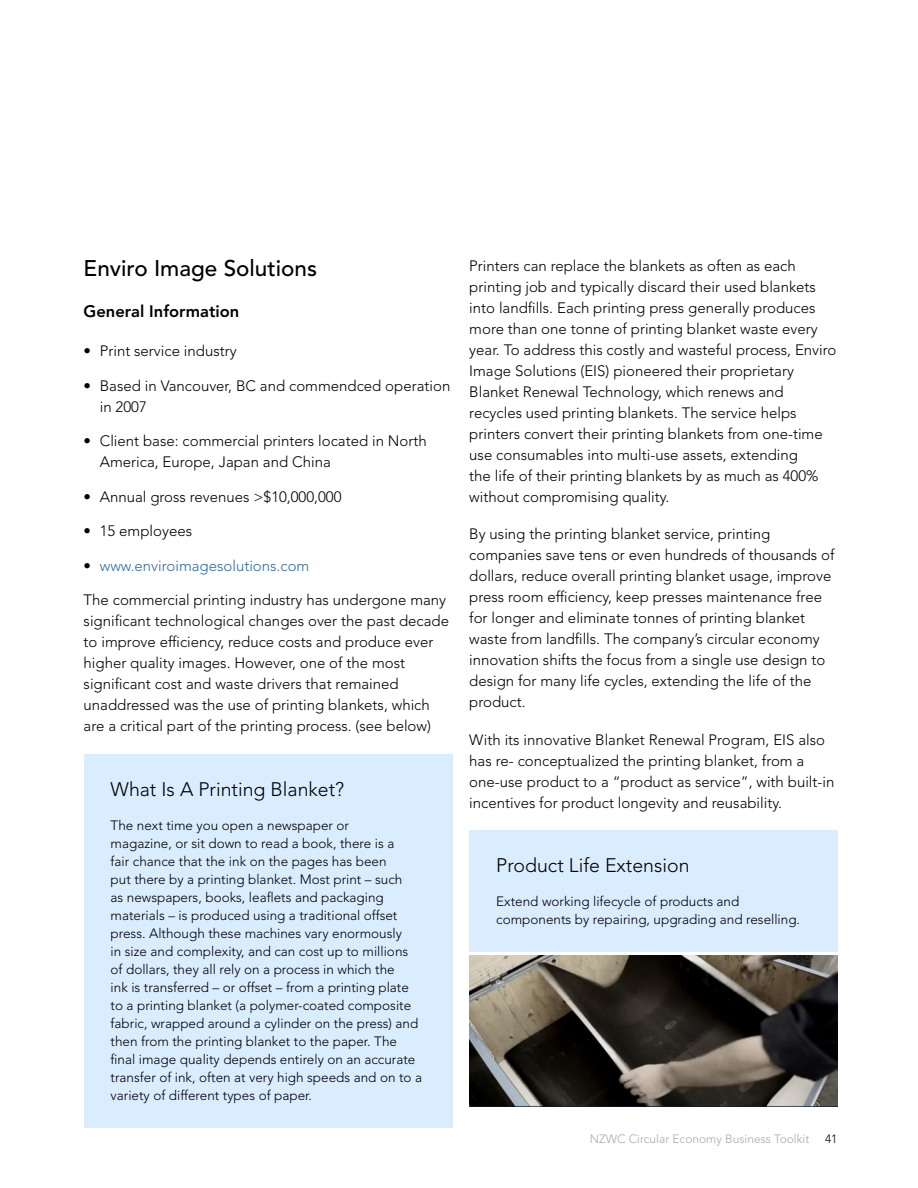
<style>
.page{position:relative;width:918px;height:1188px;background:#fff}
.page>*{position:absolute;margin:0;border:0;box-sizing:border-box;transform-origin:0 0}
.t1{font:500 22.5px "Avenir LT Std";color:#000}
.t2{font:300 19.5px "Avenir LT Std";color:#000}
.t3{font:800 16.5px "Avenir LT Std";color:#000}
.t4{font:300 15px/21px "Avenir LT Std";color:#000}
.t5{font:300 15px "Avenir LT Std";color:#286bac}
.t6{font:300 13.5px/18px "Avenir LT Std";color:#000}
.t7{font:300 12px "Avenir LT Std";color:#a7a9ac}
.t8{font:300 12px "Avenir LT Std";color:#000}
.s1{color:#000}
</style>
<div class="page">
<svg style="left:84px;top:754px;width:754px;height:374px"></svg>
<h1 class="t1" style="left:84px;top:255px;width:235px">Enviro Image Solutions</h1>
<p class="t3" style="left:84px;top:302px;width:157px">General Information</p>
<p class="t4" style="left:84px;top:341px;width:155px">• Print service industry</p>
<p class="t4" style="left:100px;top:375px;width:352px;text-indent:-16px">• Based in Vancouver, BC and commendced operation in 2007</p>
<p class="t4" style="left:100px;top:431px;width:329px;text-indent:-16px">• Client base: commercial printers located in North<br>America, Europe, Japan and China</p>
<p class="t4" style="left:84px;top:486px;width:259px">• Annual gross revenues &gt;$10,000,000</p>
<p class="t4" style="left:84px;top:521px;width:110px">• 15 employees</p>
<p class="t5" style="left:84px;top:557px;width:227px"><span class="s1">•</span> www.enviroimagesolutions.com</p>
<p class="t4" style="left:84px;top:590px;width:367px">The commercial printing industry has undergone many significant technological changes over the past decade to improve efficiency, reduce costs and produce ever higher quality images. However, one of the most significant cost and waste drivers that remained unaddressed was the use of printing blankets, which are a critical part of the printing process. (see below)</p>
<h2 class="t2" style="left:111px;top:778px;width:235px">What Is A Printing Blanket?</h2>
<p class="t6" style="left:111px;top:817px;width:313px">The next time you open a newspaper or<br>magazine, or sit down to read a book, there is a<br>fair chance that the ink on the pages has been<br>put there by a printing blanket. Most print – such<br>as newspapers, books, leaflets and packaging materials – is produced using a traditional offset press. Although these machines vary enormously<br>in size and complexity, and can cost up to millions of dollars, they all rely on a process in which the<br>ink is transferred – or offset – from a printing plate to a printing blanket (a polymer-coated composite fabric, wrapped around a cylinder on the press) and then from the printing blanket to the paper. The final image quality depends entirely on an accurate transfer of ink, often at very high speeds and on to a variety of different types of paper.</p>
<p class="t4" style="left:469px;top:255px;width:369px">Printers can replace the blankets as often as each printing job and typically discard their used blankets into landfills. Each printing press generally produces more than one tonne of printing blanket waste every year. To address this costly and wasteful process, Enviro Image Solutions (EIS) pioneered their proprietary Blanket Renewal Technology, which renews and recycles used printing blankets. The service helps printers convert their printing blankets from one-time use consumables into multi-use assets, extending<br>the life of their printing blankets by as much as 400% without compromising quality.</p>
<p class="t4" style="left:469px;top:523px;width:367px">By using the printing blanket service, printing companies save tens or even hundreds of thousands of dollars, reduce overall printing blanket usage, improve press room efficiency, keep presses maintenance free for longer and eliminate tonnes of printing blanket waste from landfills. The company’s circular economy innovation shifts the focus from a single use design to design for many life cycles, extending the life of the product.</p>
<p class="t4" style="left:469px;top:729px;width:367px">With its innovative Blanket Renewal Program, EIS also has re- conceptualized the printing blanket, from a one-use product to a “product as service”, with built-in incentives for product longevity and reusability.</p>
<h2 class="t2" style="left:496px;top:854px;width:195px">Product Life Extension</h2>
<p class="t6" style="left:496px;top:893px;width:305px">Extend working lifecycle of products and components by repairing, upgrading and reselling.</p>
<p class="t7" style="left:590px;top:1132px;width:221px">NZWC Circular Economy Business Toolkit</p>
<p class="t8" style="left:825px;top:1132px;width:14px">41</p>
</div>
